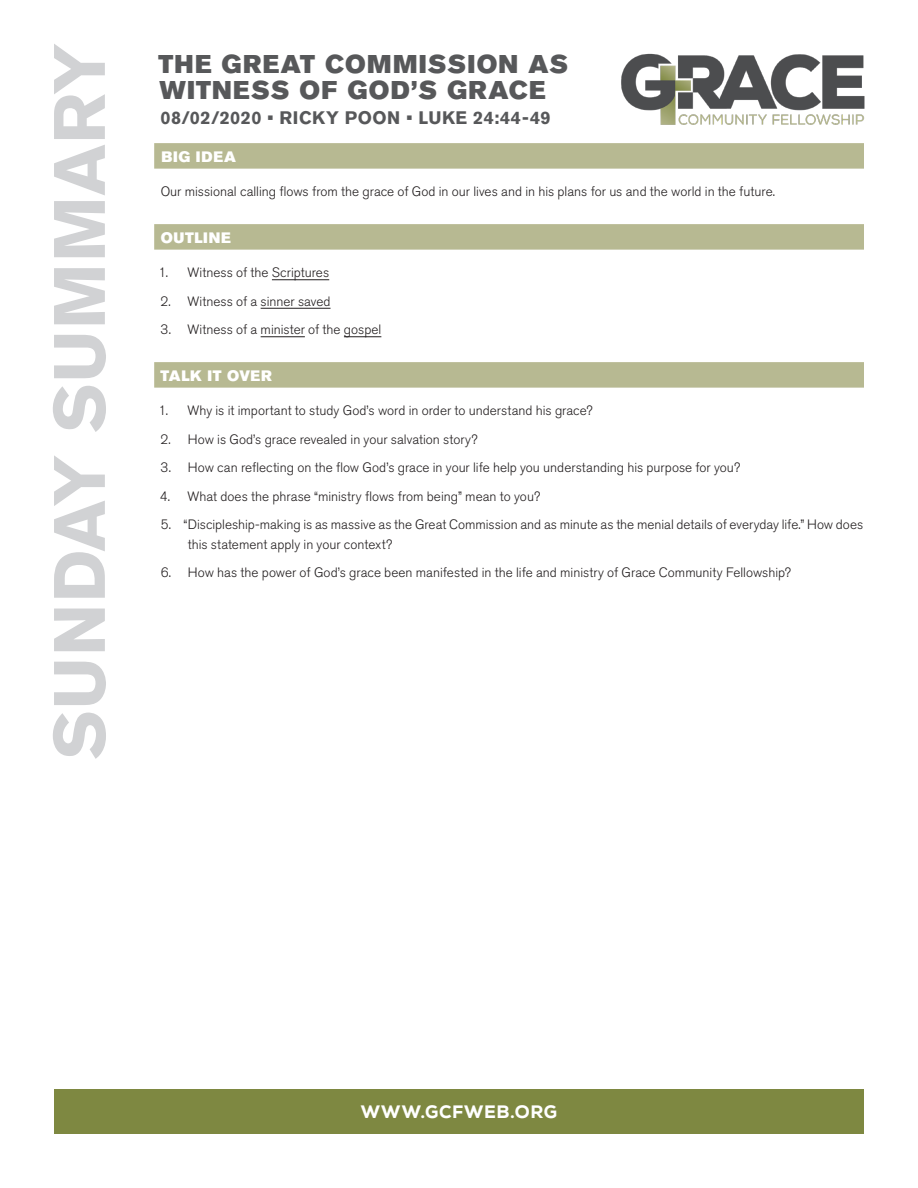
<style>
.page{position:relative;width:918px;height:1188px;background:#fff}
.page>*{position:absolute;margin:0;border:0;box-sizing:border-box;transform-origin:0 0}
.SS_Normal__Garamond{font:700 72px "Akzidenz Grotesk BQ";letter-spacing:.01em;color:#d1d2d4}
.SS_Sermon_Series{font:25.5px/25.5px "Akzidenz Grotesk BQ Super";letter-spacing:.05em;color:#57585a}
.SS_Sermon_Series-2{font:700 18px "Akzidenz Grotesk BQ";letter-spacing:.03em;color:#57585a}
.t1{font:800 18px "Nexa";letter-spacing:.035em;color:#fff}
.SS_Head_A{font:15px "Akzidenz Grotesk BQ Super";letter-spacing:.045em;color:#fff}
.SS_Normal__Garamond-2{font:300 13.5px/19.5px "Akzidenz Grotesk BQ";color:#231f20}
</style>
<div class="page">
<div style="left:54px;top:1089px;width:810px;height:45px;background:#7e8841"></div>
<img style="left:621px;top:53px;width:244px;height:72px">
<div style="left:154px;top:143px;width:710px;height:26px;background:#b7b992"></div>
<div style="left:154px;top:224px;width:710px;height:26px;background:#b7b992"></div>
<hr style="left:272px;top:279px;width:57px;height:1px;background:#231f20">
<hr style="left:261px;top:308px;width:70px;height:1px;background:#231f20">
<hr style="left:261px;top:336px;width:44px;height:1px;background:#231f20">
<hr style="left:344px;top:336px;width:37px;height:1px;background:#231f20">
<div style="left:154px;top:362px;width:710px;height:26px;background:#b7b992"></div>
<p class="SS_Normal__Garamond" style="left:38px;top:760px;width:717px;rotate:-90deg">SUNDAY SUMMARY</p>
<p class="SS_Sermon_Series" style="left:158px;top:52px;width:411px">THE GREAT COMMISSION AS<br>WITNESS OF GOD’S GRACE</p>
<p class="SS_Sermon_Series-2" style="left:161px;top:108px;width:392px">08/02/2020 • RICKY POON • LUKE 24:44-49</p>
<p class="SS_Head_A" style="left:161px;top:148px;width:76px">BIG IDEA</p>
<p class="SS_Normal__Garamond-2" style="left:161px;top:182px;width:616px">Our missional calling flows from the grace of God in our lives and in his plans for us and the world in the future.</p>
<p class="SS_Head_A" style="left:161px;top:229px;width:72px">OUTLINE</p>
<p class="SS_Normal__Garamond-2" style="left:159px;top:263px;width:172px">1. Witness of the Scriptures</p>
<p class="SS_Normal__Garamond-2" style="left:161px;top:292px;width:171px">2. Witness of a sinner saved</p>
<p class="SS_Normal__Garamond-2" style="left:161px;top:320px;width:222px">3. Witness of a minister of the gospel</p>
<p class="SS_Head_A" style="left:161px;top:367px;width:113px">TALK IT OVER</p>
<p class="SS_Normal__Garamond-2" style="left:159px;top:401px;width:436px">1. Why is it important to study God’s word in order to understand his grace?</p>
<p class="SS_Normal__Garamond-2" style="left:161px;top:430px;width:319px">2. How is God’s grace revealed in your salvation story?</p>
<p class="SS_Normal__Garamond-2" style="left:161px;top:458px;width:581px">3. How can reflecting on the flow God’s grace in your life help you understanding his purpose for you?</p>
<p class="SS_Normal__Garamond-2" style="left:160px;top:487px;width:382px">4. What does the phrase “ministry flows from being” mean to you?</p>
<p class="SS_Normal__Garamond-2" style="left:188px;top:515px;width:677px;text-indent:-27px">5. “Discipleship-making is as massive as the Great Commission and as minute as the menial details of everyday life.” How does this statement apply in your context?</p>
<p class="SS_Normal__Garamond-2" style="left:161px;top:563px;width:632px">6. How has the power of God’s grace been manifested in the life and ministry of Grace Community Fellowship?</p>
<p class="t1" style="left:361px;top:1101px;width:198px">WWW.GCFWEB.ORG</p>
</div>
